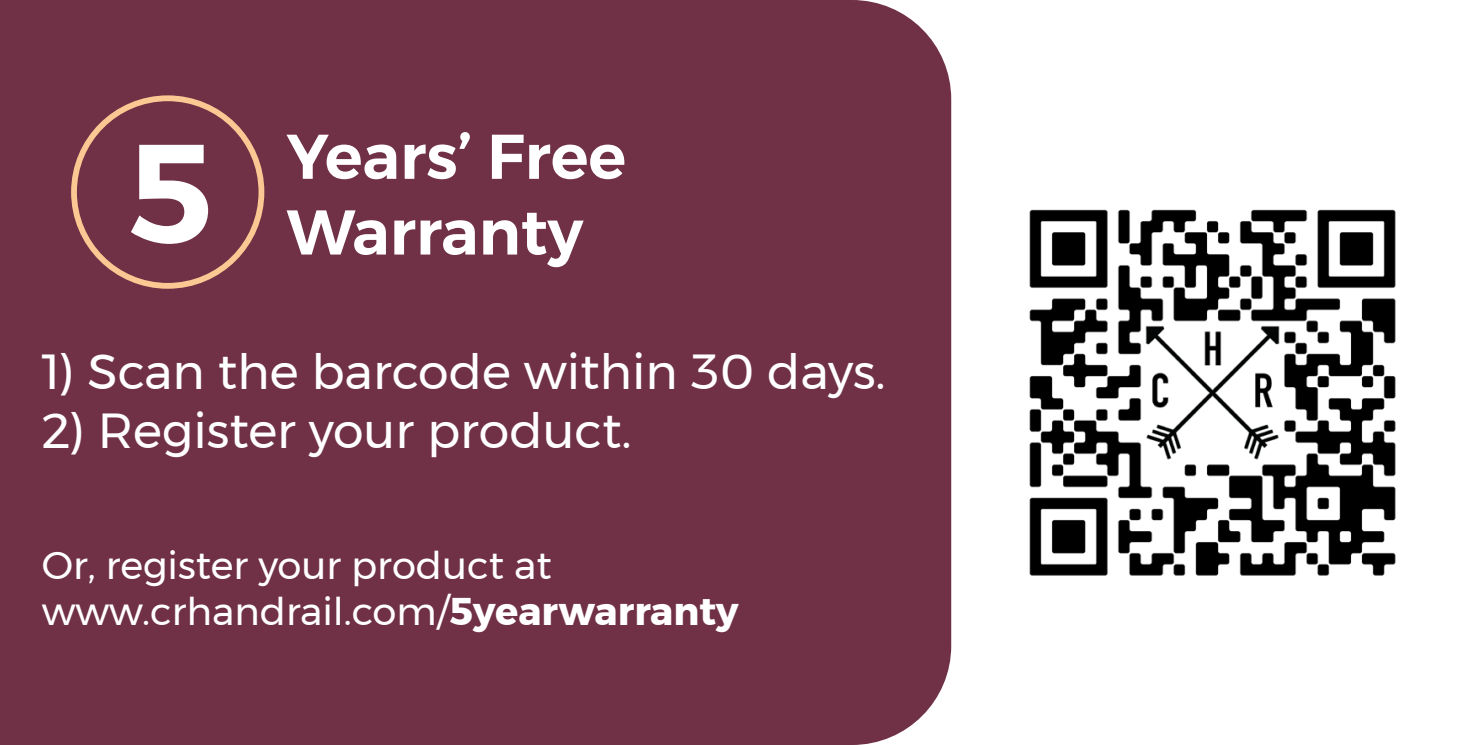
<style>
.page{position:relative;width:1474px;height:745px;background:#fff}
.page>*{position:absolute;margin:0;border:0;box-sizing:border-box;transform-origin:0 0}
.t1{font:600 140px "Montserrat";color:#fff}
.t2{font:600 63px "Montserrat";color:#fff}
.t3{font:49px "Montserrat";color:#fff}
.t4{font:38.5px/46.2px "Montserrat";color:#fff}
.s1{font-weight:700}
</style>
<div class="page">
<div style="left:0;top:0;width:951px;height:744px;background:#703045"></div>
<div style="left:71px;top:95px;width:193px;height:193px;border:6px solid #fac893;border-radius:50%"></div>
<img style="left:1029px;top:209px;width:367px;height:367px">
<p class="t1" style="left:126px;top:82px;width:89px">5</p>
<p class="t2" style="left:287px;top:106px;width:341px">Years’ Free</p>
<p class="t2" style="left:287px;top:182px;width:298px">Warranty</p>
<p class="t3" style="left:42px;top:334px;width:845px">1) Scan the barcode within 30 days.</p>
<p class="t3" style="left:42px;top:393px;width:591px">2) Register your product.</p>
<p class="t4" style="left:42px;top:541px;width:698px">Or, register your product at www.crhandrail.com/<span class="s1">5yearwarranty</span></p>
</div>
